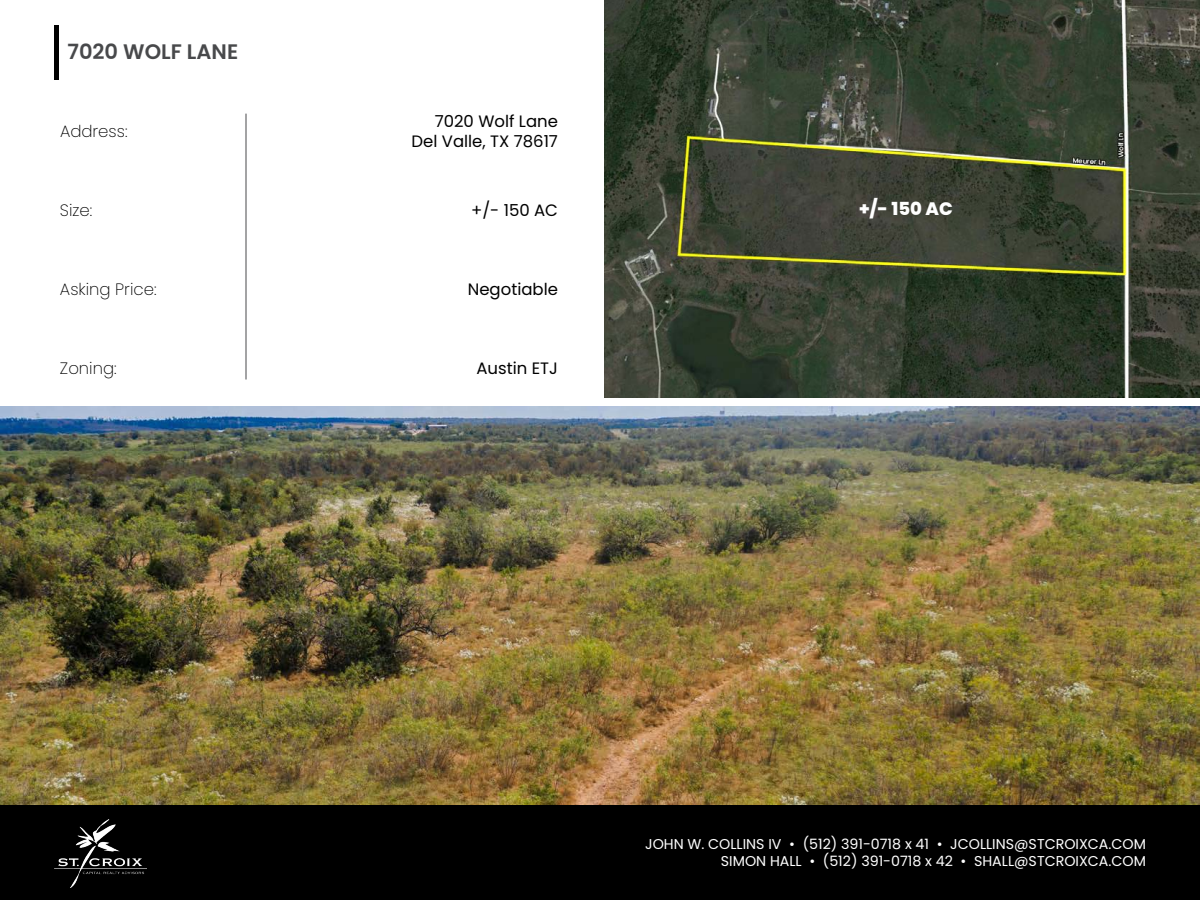
<style>
.page{position:relative;width:1200px;height:900px;background:#fff}
.page>*{position:absolute;margin:0;border:0;box-sizing:border-box;transform-origin:0 0}
.t1{font:600 21px "Poppins";color:#48494b}
.t2{font:800 18px "Poppins";color:#fff}
.t3{font:16.5px "Poppins";color:#000}
.t4{font:200 16.5px "Poppins";color:#000}
.t5{font:14.25px "Poppins";color:#fff}
</style>
<div class="page">
<img style="left:604px;top:0;width:596px;height:398px">
<div style="left:0;top:804px;width:1200px;height:96px;background:#000"></div>
<img style="left:55px;top:820px;width:91px;height:67px">
<hr style="left:54px;top:25px;width:4px;height:55px;background:#000">
<img style="left:0;top:407px;width:1200px;height:397px">
<hr style="left:246px;top:114px;width:1px;height:266px;background:#48494b">
<p class="t1" style="left:68px;top:40px;width:172px">7020 WOLF LANE</p>
<p class="t4" style="left:60px;top:121px;width:69px">Address:</p>
<p class="t3" style="left:435px;top:111px;width:125px">7020 Wolf Lane</p>
<p class="t3" style="left:412px;top:131px;width:148px">Del Valle, TX 78617</p>
<p class="t4" style="left:60px;top:200px;width:34px">Size:</p>
<p class="t3" style="left:471px;top:200px;width:88px">+/- 150 AC</p>
<p class="t4" style="left:60px;top:279px;width:98px">Asking Price:</p>
<p class="t3" style="left:468px;top:279px;width:92px">Negotiable</p>
<p class="t4" style="left:60px;top:359px;width:58px">Zoning:</p>
<p class="t3" style="left:477px;top:359px;width:83px">Austin ETJ</p>
<p class="t2" style="left:859px;top:198px;width:95px">+/- 150 AC</p>
<p class="t5" style="left:645px;top:836px;width:502px">JOHN W. COLLINS IV • (512) 391-0718 x 41 • JCOLLINS@STCROIXCA.COM</p>
<p class="t5" style="left:721px;top:853px;width:427px">SIMON HALL • (512) 391-0718 x 42 • SHALL@STCROIXCA.COM</p>
</div>
